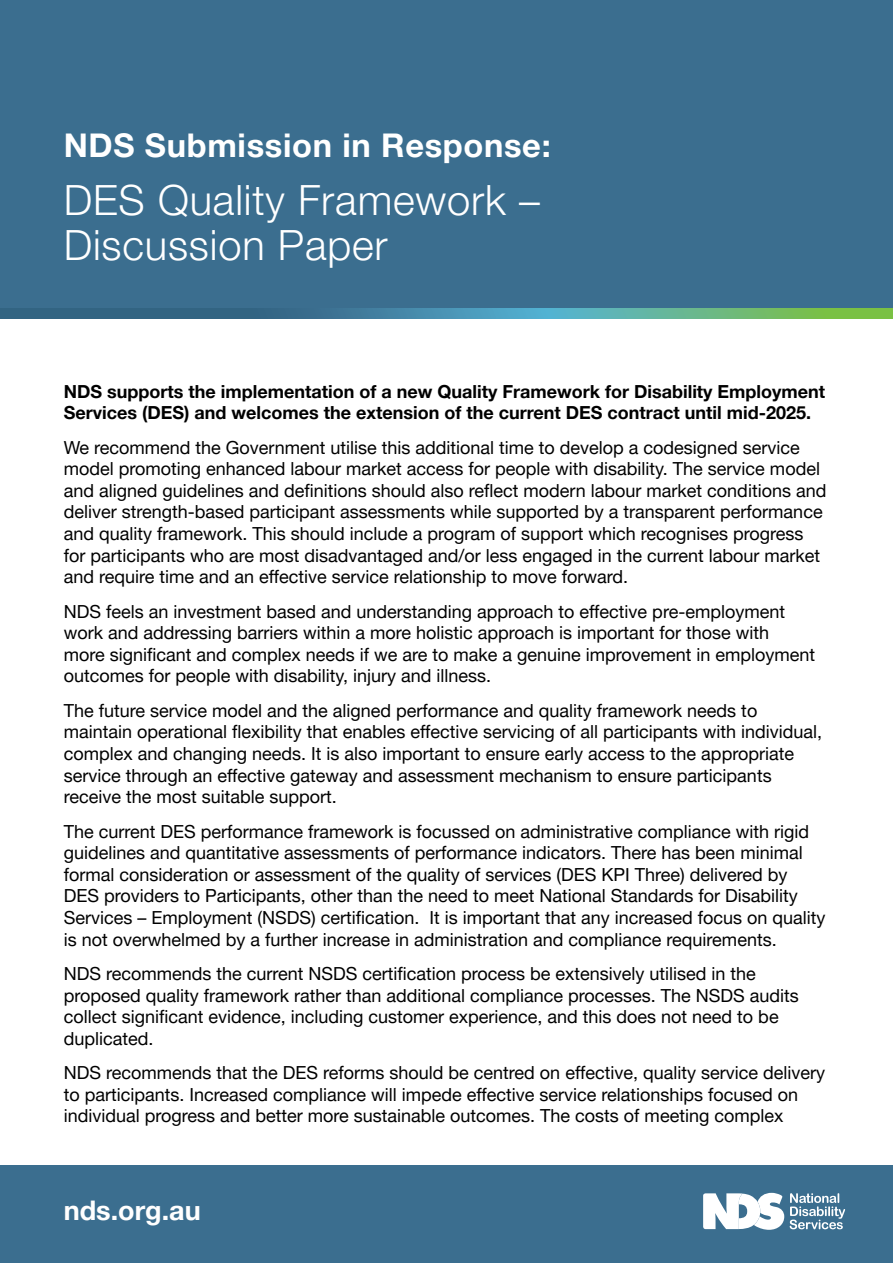
<style>
.page{position:relative;width:893px;height:1263px;background:#fff}
.page>*{position:absolute;margin:0;border:0;box-sizing:border-box;transform-origin:0 0}
.t1{font:300 41.55px/44.5px "Helvetica Neue LT Pro";letter-spacing:.02em;color:#fff}
.t2{font:700 32.55px "Helvetica Neue LT Pro";letter-spacing:.02em;color:#fff}
.t3{font:700 27px "Helvetica Neue LT Pro";color:#fff}
.t4{font:18px/21.6px "Helvetica Neue LT Pro";color:#000}
.t5{font:700 18px/21.6px "Helvetica Neue LT Pro";color:#000}
</style>
<div class="page">
<div style="left:0;top:1165px;width:893px;height:98px;background:#3b6e8f"></div>
<svg style="left:703px;top:1193px;width:81px;height:37px"></svg>
<svg style="left:790px;top:1193px;width:55px;height:36px"></svg>
<svg style="left:0;top:307px;width:893px;height:11px;background:#4c8d8e"></svg>
<div style="left:0;top:0;width:893px;height:307px;background:#3b6e8f"></div>
<h2 class="t2" style="left:64px;top:125px;width:488px">NDS Submission in Response:</h2>
<h1 class="t1" style="left:64px;top:177px;width:478px">DES Quality Framework –<br>Discussion Paper</h1>
<p class="t5" style="left:64px;top:380px;width:763px">NDS supports the implementation of a new Quality Framework for Disability Employment<br>Services (DES) and welcomes the extension of the current DES contract until mid-2025.</p>
<p class="t4" style="left:64px;top:436px;width:764px">We recommend the Government utilise this additional time to develop a codesigned service model promoting enhanced labour market access for people with disability. The service model and aligned guidelines and definitions should also reflect modern labour market conditions and deliver strength-based participant assessments while supported by a transparent performance and quality framework. This should include a program of support which recognises progress for participants who are most disadvantaged and/or less engaged in the current labour market and require time and an effective service relationship to move forward.</p>
<p class="t4" style="left:64px;top:600px;width:753px">NDS feels an investment based and understanding approach to effective pre-employment work and addressing barriers within a more holistic approach is important for those with<br>more significant and complex needs if we are to make a genuine improvement in employment outcomes for people with disability, injury and illness.</p>
<p class="t4" style="left:64px;top:699px;width:760px">The future service model and the aligned performance and quality framework needs to maintain operational flexibility that enables effective servicing of all participants with individual, complex and changing needs. It is also important to ensure early access to the appropriate service through an effective gateway and assessment mechanism to ensure participants receive the most suitable support.</p>
<p class="t4" style="left:64px;top:820px;width:763px">The current DES performance framework is focussed on administrative compliance with rigid guidelines and quantitative assessments of performance indicators. There has been minimal formal consideration or assessment of the quality of services (DES KPI Three) delivered by DES providers to Participants, other than the need to meet National Standards for Disability Services – Employment (NSDS) certification. It is important that any increased focus on quality is not overwhelmed by a further increase in administration and compliance requirements.</p>
<p class="t4" style="left:64px;top:962px;width:737px">NDS recommends the current NSDS certification process be extensively utilised in the proposed quality framework rather than additional compliance processes. The NSDS audits collect significant evidence, including customer experience, and this does not need to be duplicated.</p>
<p class="t4" style="left:64px;top:1061px;width:763px">NDS recommends that the DES reforms should be centred on effective, quality service delivery to participants. Increased compliance will impede effective service relationships focused on individual progress and better more sustainable outcomes. The costs of meeting complex</p>
<h3 class="t3" style="left:64px;top:1193px;width:139px">nds.org.au</h3>
</div>
